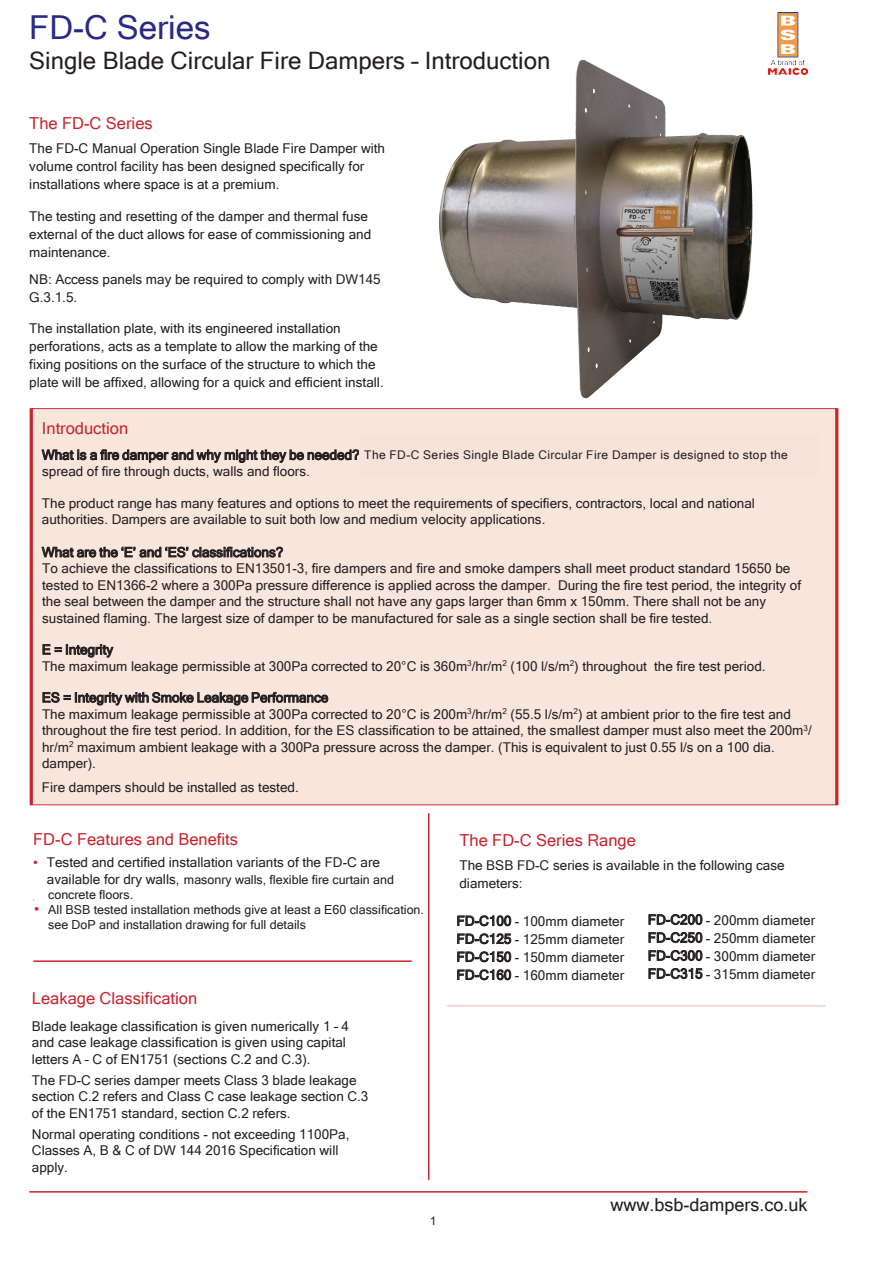
<style>
.page{position:relative;width:893px;height:1263px;background:#fff}
.page>*{position:absolute;margin:0;border:0;box-sizing:border-box;transform-origin:0 0}
.t1{font:33px "Microsoft Sans Serif";color:#2a2a86}
.t2{font:24px "Microsoft Sans Serif";color:#231f20}
.t3{font:18px "Microsoft Sans Serif";color:#231f20}
.t4{font:16.5px "Microsoft Sans Serif";color:#c8242b}
.t5{font:15px "Microsoft Sans Serif";color:#d1232a}
.t6{font:13.5px/16.5px "Microsoft Sans Serif";color:#231f20}
.t7{font:12.45px/15px "Microsoft Sans Serif";color:#231f20}
.t8{font:12px "Microsoft Sans Serif";letter-spacing:.03em;color:#231f20}
.t9{font:12px "Arial";color:#231f20}
.s1{color:#c8242b}
</style>
<div class="page">
<img style="left:775px;top:12px;width:33px;height:63px">
<div style="left:31px;top:410px;width:804px;height:395px;background:#f8e5dc"></div>
<hr style="left:29px;top:1191px;width:778px;height:1px;background:#c8242b">
<img style="left:429px;top:59px;width:346px;height:351px">
<hr style="left:33px;top:960px;width:379px;height:2px;background:#c8242b">
<hr style="left:447px;top:1005px;width:378px;height:1px;background:#c8242b">
<hr style="left:428px;top:813px;width:1px;height:367px;background:#c8242b">
<p class="t1" style="left:29px;top:6px;width:183px">FD-C Series</p>
<p class="t2" style="left:29px;top:45px;width:523px">Single Blade Circular Fire Dampers – Introduction</p>
<p class="t4" style="left:29px;top:113px;width:125px">The FD-C Series</p>
<p class="t6" style="left:29px;top:139px;width:357px;line-height:18px">The FD-C Manual Operation Single Blade Fire Damper with volume control facility has been designed specifically for installations where space is at a premium.</p>
<p class="t6" style="left:29px;top:207px;width:343px;line-height:18px">The testing and resetting of the damper and thermal fuse external of the duct allows for ease of commissioning and maintenance.</p>
<p class="t6" style="left:29px;top:270px;width:353px;line-height:18px">NB: Access panels may be required to comply with DW145<br>G.3.1.5.</p>
<p class="t6" style="left:29px;top:319px;width:356px;line-height:18px">The installation plate, with its engineered installation perforations, acts as a template to allow the marking of the fixing positions on the surface of the structure to which the plate will be affixed, allowing for a quick and efficient install.</p>
<p class="t4" style="left:42px;top:418px;width:88px">Introduction</p>
<p class="t6" style="left:42px;top:446px;width:767px">What is a fire damper and why might they be needed?The FD-C Series Single Blade Circular Fire Damper is designed to stop the spread of fire through ducts, walls and floors.</p>
<p class="t6" style="left:42px;top:494px;width:714px">The product range has many features and options to meet the requirements of specifiers, contractors, local and national authorities. Dampers are available to suit both low and medium velocity applications.</p>
<p class="t6" style="left:42px;top:544px;width:761px">What are the ‘E’ and ‘ES’ classifications?<br>To achieve the classifications to EN13501-3, fire dampers and fire and smoke dampers shall meet product standard 15650 be tested to EN1366-2 where a 300Pa pressure difference is applied across the damper. During the fire test period, the integrity of the seal between the damper and the structure shall not have any gaps larger than 6mm x 150mm. There shall not be any sustained flaming. The largest size of damper to be manufactured for sale as a single section shall be fire tested.</p>
<p class="t6" style="left:42px;top:641px;width:725px">E = Integrity<br>The maximum leakage permissible at 300Pa corrected to 20°C is 360m<sup>3</sup>/hr/m<sup>2</sup> (100 l/s/m<sup>2</sup>) throughout the fire test period.</p>
<p class="t6" style="left:42px;top:689px;width:771px">ES = Integrity with Smoke Leakage Performance<br>The maximum leakage permissible at 300Pa corrected to 20°C is 200m<sup>3</sup>/hr/m<sup>2</sup> (55.5 l/s/m<sup>2</sup>) at ambient prior to the fire test and throughout the fire test period. In addition, for the ES classification to be attained, the smallest damper must also meet the 200m<sup>3</sup>/ hr/m<sup>2</sup> maximum ambient leakage with a 300Pa pressure across the damper. (This is equivalent to just 0.55 l/s on a 100 dia. damper).</p>
<p class="t6" style="left:42px;top:779px;width:258px">Fire dampers should be installed as tested.</p>
<p class="t4" style="left:459px;top:829px;width:178px">The FD-C Series Range</p>
<p class="t6" style="left:459px;top:856px;width:327px;line-height:18px">The BSB FD-C series is available in the following case diameters:</p>
<p class="t6" style="left:457px;top:912px;width:169px;line-height:18px;text-align:justify">FD-C100 - 100mm diameter FD-C125 - 125mm diameter FD-C150 - 150mm diameter FD-C160 - 160mm diameter</p>
<p class="t4" style="left:32px;top:987px;width:167px">Leakage Classification</p>
<p class="t6" style="left:32px;top:1017px;width:319px">Blade leakage classification is given numerically 1 – 4 and case leakage classification is given using capital letters A – C of EN1751 (sections C.2 and C.3).</p>
<p class="t6" style="left:32px;top:1071px;width:338px">The FD-C series damper meets Class 3 blade leakage section C.2 refers and Class C case leakage section C.3 of the EN1751 standard, section C.2 refers.</p>
<p class="t6" style="left:32px;top:1125px;width:319px">Normal operating conditions - not exceeding 1100Pa,<br>Classes A, B &amp; C of DW 144 2016 Specification will apply.</p>
<p class="t8" style="left:364px;top:447px;width:425px">The FD-C Series Single Blade Circular Fire Damper is designed to stop the</p>
<p class="t4" style="left:33px;top:828px;width:206px">FD-C Features and Benefits</p>
<p class="t6" style="left:47px;top:854px;width:345px;text-indent:-14px"><span class="s1">•</span> Tested and certified installation variants of the FD-C are available for dry walls, masonry walls and concrete floors.</p>
<p class="t6" style="left:47px;top:908px;width:82px">classification.</p>
<p class="t7" style="left:184px;top:872px;width:211px">masonry walls, flexible fire curtain and</p>
<p class="t7" style="left:48px;top:887px;width:377px">concrete floors.<br>All BSB tested installation methods give at least a E60 classification. see DoP and installation drawing for full details</p>
<p class="t5" style="left:34px;top:899px;width:7px">•</p>
<p class="t6" style="left:648px;top:910px;width:169px;line-height:18px;text-align:justify">FD-C200 - 200mm diameter FD-C250 - 250mm diameter FD-C300 - 300mm diameter FD-C315 - 315mm diameter</p>
<p class="t9" style="left:430px;top:1212px;width:8px">1</p>
<p class="t3" style="left:610px;top:1192px;width:199px">www.bsb-dampers.co.uk</p>
</div>
